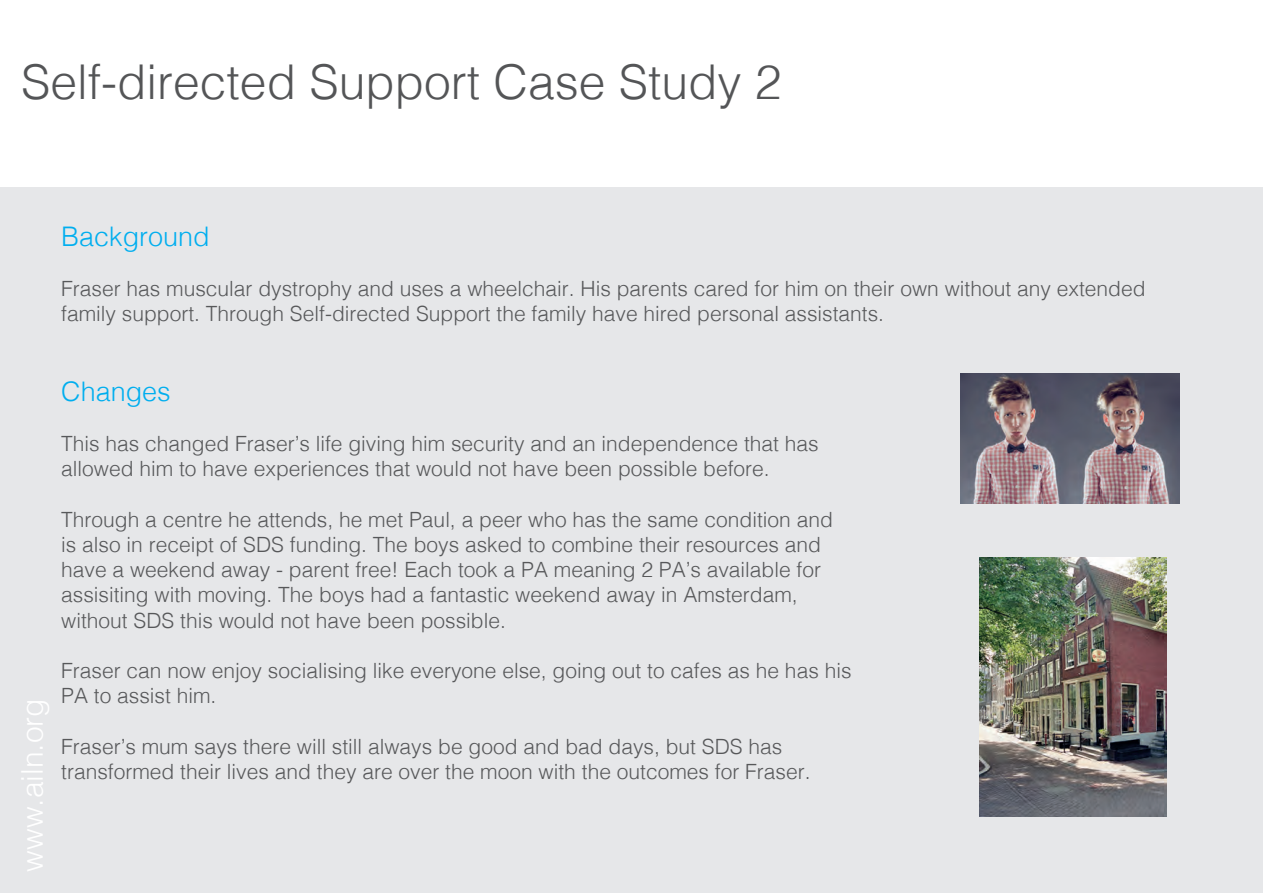
<style>
.page{position:relative;width:1263px;height:893px;background:#fff}
.page>*{position:absolute;margin:0;border:0;box-sizing:border-box;transform-origin:0 0}
.t1{font:300 48px "Helvetica";color:#545557}
.t2{font:300 30px "Helvetica";color:#fff}
.t3{font:300 27px "Helvetica";color:#00aeef}
.t4{font:300 21px/25.2px "Helvetica";color:#57585a}
</style>
<div class="page">
<div style="left:0;top:187px;width:1263px;height:706px;background:#e6e7e9"></div>
<img style="left:980px;top:557px;width:187px;height:260px">
<img style="left:960px;top:373px;width:219px;height:131px">
<h1 class="t1" style="left:21px;top:41px;width:762px">Self-directed Support Case Study 2</h1>
<p class="t3" style="left:61px;top:213px;width:150px">Background</p>
<p class="t4" style="left:61px;top:274px;width:1086px">Fraser has muscular dystrophy and uses a wheelchair. His parents cared for him on their own without any extended family support. Through Self-directed Support the family have hired personal assistants.</p>
<h2 class="t2" style="left:7px;top:872px;width:175px;rotate:-90deg">www.ailn.org</h2>
<p class="t3" style="left:61px;top:368px;width:111px">Changes</p>
<p class="t4" style="left:61px;top:430px;width:759px">This has changed Fraser’s life giving him security and an independence that has allowed him to have experiences that would not have been possible before.</p>
<p class="t4" style="left:61px;top:505px;width:773px">Through a centre he attends, he met Paul, a peer who has the same condition and is also in receipt of SDS funding. The boys asked to combine their resources and have a weekend away - parent free! Each took a PA meaning 2 PA’s available for assisiting with moving. The boys had a fantastic weekend away in Amsterdam, without SDS this would not have been possible.</p>
<p class="t4" style="left:61px;top:656px;width:792px">Fraser can now enjoy socialising like everyone else, going out to cafes as he has his<br>PA to assist him.</p>
<p class="t4" style="left:61px;top:732px;width:751px">Fraser’s mum says there will still always be good and bad days, but SDS has transformed their lives and they are over the moon with the outcomes for Fraser.</p>
</div>
